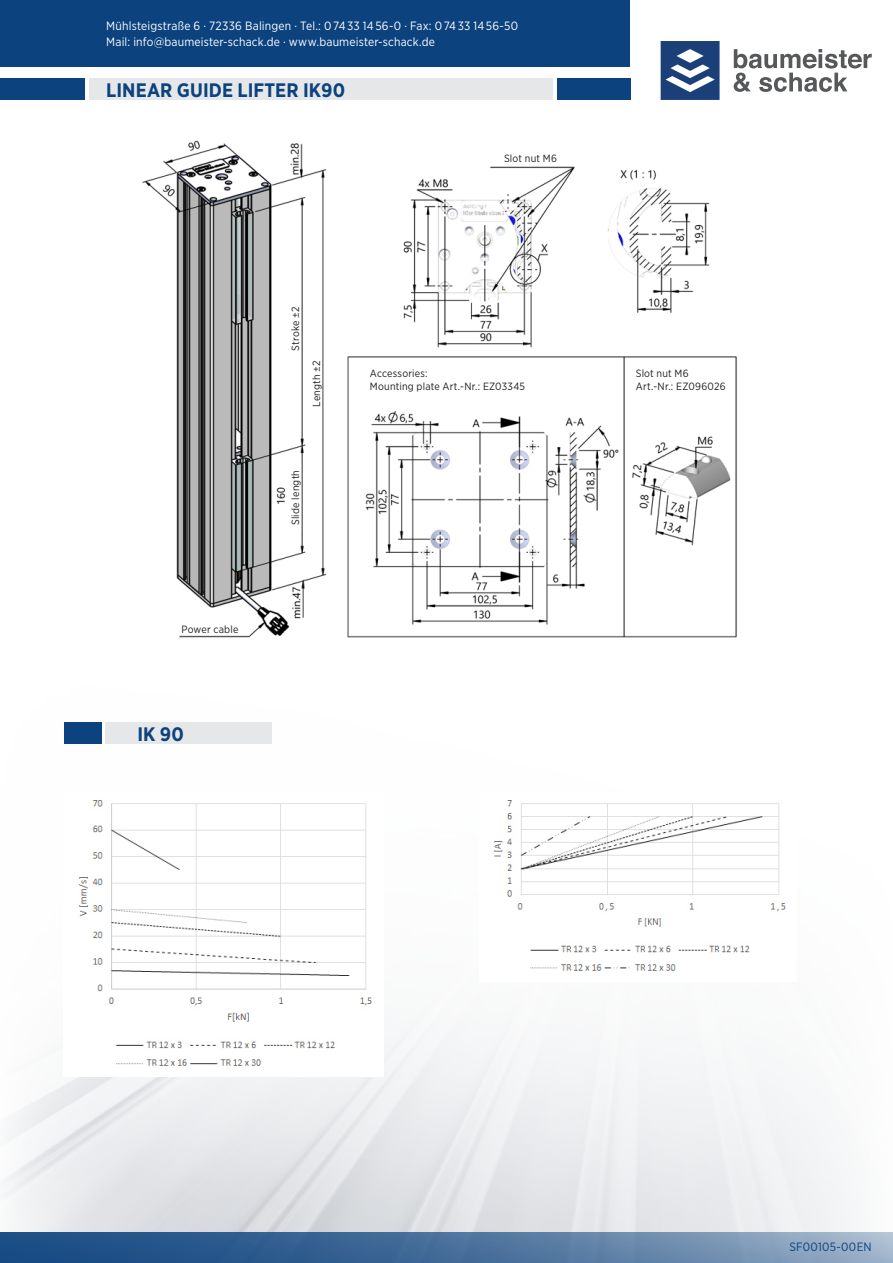
<style>
.page{position:relative;width:893px;height:1263px;background:#fff}
.page>*{position:absolute;margin:0;border:0;box-sizing:border-box;transform-origin:0 0}
.t1{font:700 19.5px "Gotham Narrow";letter-spacing:.005em;color:#0c427e}
.t2{font:12px/15.8px "Gotham Narrow";letter-spacing:.015em;color:#fff}
.t3{font:12px "Gotham Narrow";letter-spacing:.02em;color:#0c427e}
.t4{font:10.5px "Gotham Narrow";letter-spacing:.02em;color:#231f20}
</style>
<div class="page">
<img style="left:3px;top:722px;width:847px;height:510px">
<div style="left:0;top:0;width:630px;height:67px;background:#0c427e"></div>
<svg style="left:661px;top:41px;width:59px;height:59px"></svg>
<svg style="left:734px;top:49px;width:138px;height:43px"></svg>
<div style="left:89px;top:79px;width:464px;height:21px;background:#e6e7e9"></div>
<div style="left:0;top:79px;width:85px;height:21px;background:#0c427e"></div>
<div style="left:557px;top:79px;width:73px;height:21px;background:#0c427e"></div>
<svg style="left:0;top:1232px;width:893px;height:31px;background:#4f749e"></svg>
<img style="left:142px;top:140px;width:595px;height:498px">
<div style="left:64px;top:723px;width:38px;height:21px;background:#0c427e"></div>
<div style="left:105px;top:723px;width:166px;height:21px;background:#e6e7e9"></div>
<img style="left:479px;top:792px;width:317px;height:189px">
<img style="left:64px;top:792px;width:320px;height:285px">
<p class="t2" style="left:106px;top:18px;width:413px">Mühlsteigstraße 6 · 72336 Balingen · Tel.: 0 74 33 14 56-0 · Fax: 0 74 33 14 56-50<br>Mail: info@baumeister-schack.de · www.baumeister-schack.de</p>
<p class="t1" style="left:106px;top:78px;width:240px">LINEAR GUIDE LIFTER IK90</p>
<p class="t4" style="left:504px;top:152px;width:55px">Slot nut M6</p>
<p class="t4" style="left:181px;top:622px;width:59px">Power cable</p>
<p class="t1" style="left:137px;top:721px;width:48px">IK 90</p>
<p class="t4" style="left:289px;top:351px;width:46px;rotate:-90deg">Stroke ±2</p>
<p class="t4" style="left:310px;top:407px;width:48px;rotate:-90deg">Length ±2</p>
<p class="t4" style="left:289px;top:525px;width:57px;rotate:-90deg">Slide length</p>
<p class="t4" style="left:370px;top:367px;width:59px">Accessories:</p>
<p class="t4" style="left:370px;top:380px;width:157px">Mounting plate Art.-Nr.: EZ03345</p>
<p class="t4" style="left:636px;top:367px;width:55px">Slot nut M6</p>
<p class="t4" style="left:636px;top:380px;width:91px">Art.-Nr.: EZ096026</p>
<p class="t3" style="left:789px;top:1240px;width:84px">SF00105-00EN</p>
</div>
